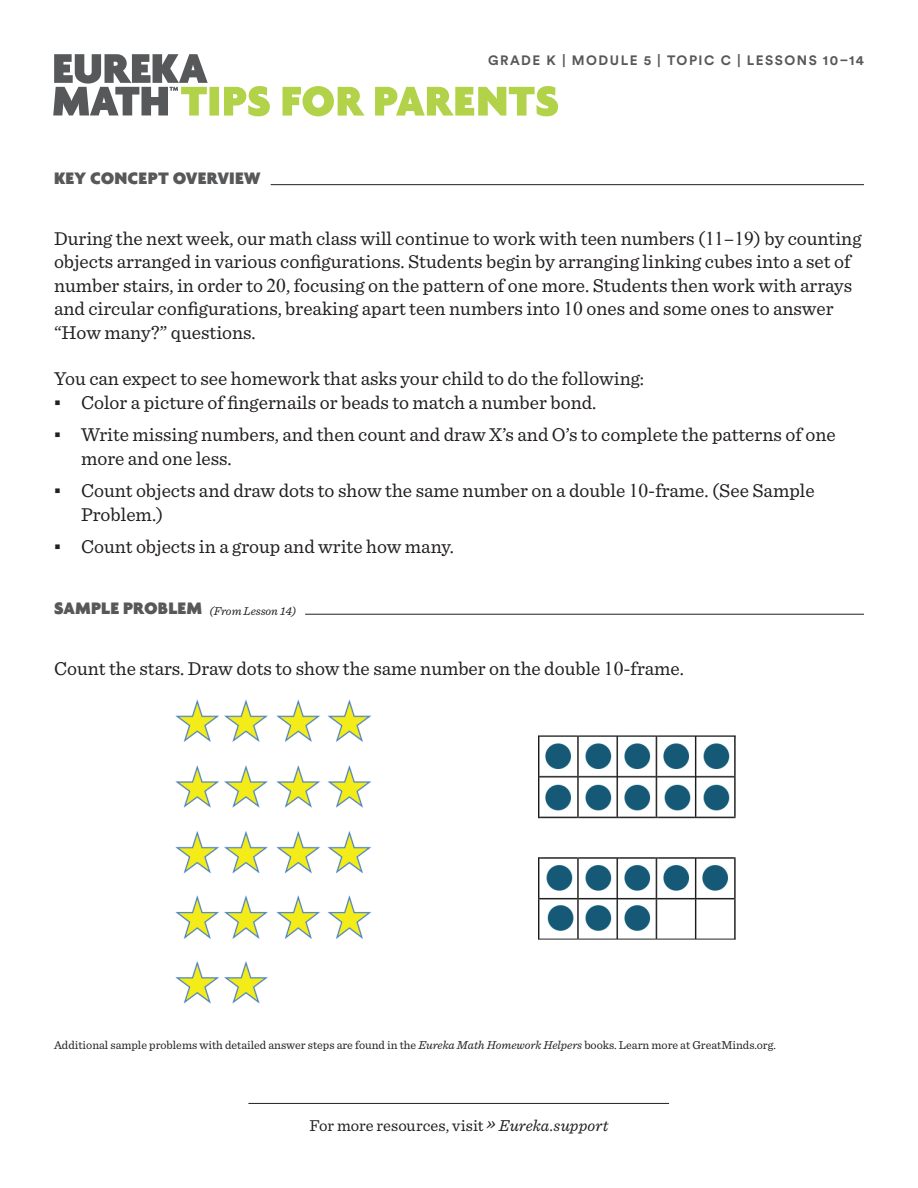
<style>
.page{position:relative;width:918px;height:1188px;background:#fff}
.page>*{position:absolute;margin:0;border:0;box-sizing:border-box;transform-origin:0 0}
.t1{font:19.5px/23.4px "Sentinel";color:#231f20}
.t2{font:900 18px "Agenda";letter-spacing:.015em;color:#57585a}
.t3{font:16.5px "Sentinel";color:#231f20}
.t4{font:700 13.5px "Circular Std";letter-spacing:.11em;color:#57585a}
.t5{font:12px "Sentinel";color:#231f20}
.t6{font:italic 12px "Sentinel";letter-spacing:-.01em;color:#231f20}
.s1{font-family:"Times New Roman"}
.s2{font-family:"Calibri"}
.s3{font-family:"Agenda";font-weight:900;font-style:normal;font-size:18px;color:#57585a}
.s4{font-style:italic}
.s5{font-style:italic;font-size:19.5px}
</style>
<div class="page">
<hr style="left:271px;top:184px;width:593px;height:1px;background:#231f20">
<hr style="left:305px;top:614px;width:559px;height:1px;background:#231f20">
<img style="left:175px;top:699px;width:561px;height:305px">
<svg style="left:53px;top:54px;width:505px;height:62px"></svg>
<hr style="left:248px;top:1103px;width:421px;height:1px;background:#231f20">
<p class="t2" style="left:54px;top:167px;width:208px">KEY CONCEPT OVERVIEW</p>
<p class="t4" style="left:488px;top:51px;width:377px">GRADE K | MODULE 5 | TOPIC C | LESSONS 10–14</p>
<p class="t1" style="left:54px;top:226px;width:809px">During the next week, our math class will continue to work with teen numbers (<span class="s1">11</span>–<span class="s1">19</span>) by counting objects arranged in various configurations. Students begin by arranging linking cubes into a set of number stairs, in order to <span class="s1">20</span>, focusing on the pattern of one more. Students then work with arrays and circular configurations, breaking apart teen numbers into <span class="s1">10</span> ones and some ones to answer “How many?” questions.</p>
<p class="t1" style="left:54px;top:366px;width:592px">You can expect to see homework that asks your child to do the following:</p>
<p class="t1" style="left:54px;top:389px;width:544px"><span class="s2">▪</span> Color a picture of fingernails or beads to match a number bond.</p>
<p class="t1" style="left:81px;top:422px;width:756px;text-indent:-27px"><span class="s2">▪</span> Write missing numbers, and then count and draw X’s and O’s to complete the patterns of one more and one less.</p>
<p class="t1" style="left:81px;top:478px;width:735px;text-indent:-27px"><span class="s2">▪</span> Count objects and draw dots to show the same number on a double <span class="s1">10</span>-frame. (See Sample<br>Problem.)</p>
<p class="t1" style="left:54px;top:534px;width:402px"><span class="s2">▪</span> Count objects in a group and write how many.</p>
<p class="t6" style="left:54px;top:602px;width:244px"><span class="s3">SAMPLE PROBLEM</span> (From Lesson 14)</p>
<p class="t1" style="left:54px;top:656px;width:631px">Count the stars. Draw dots to show the same number on the double <span class="s1">10</span>-frame.</p>
<p class="t5" style="left:54px;top:1036px;width:723px">Additional sample problems with detailed answer steps are found in the <span class="s4">Eureka Math Homework Helpers</span> books. Learn more at GreatMinds.org.</p>
<p class="t3" style="left:310px;top:1113px;width:300px">For more resources, visit <span class="s5">»</span> <span class="s4">Eureka.support</span></p>
</div>
